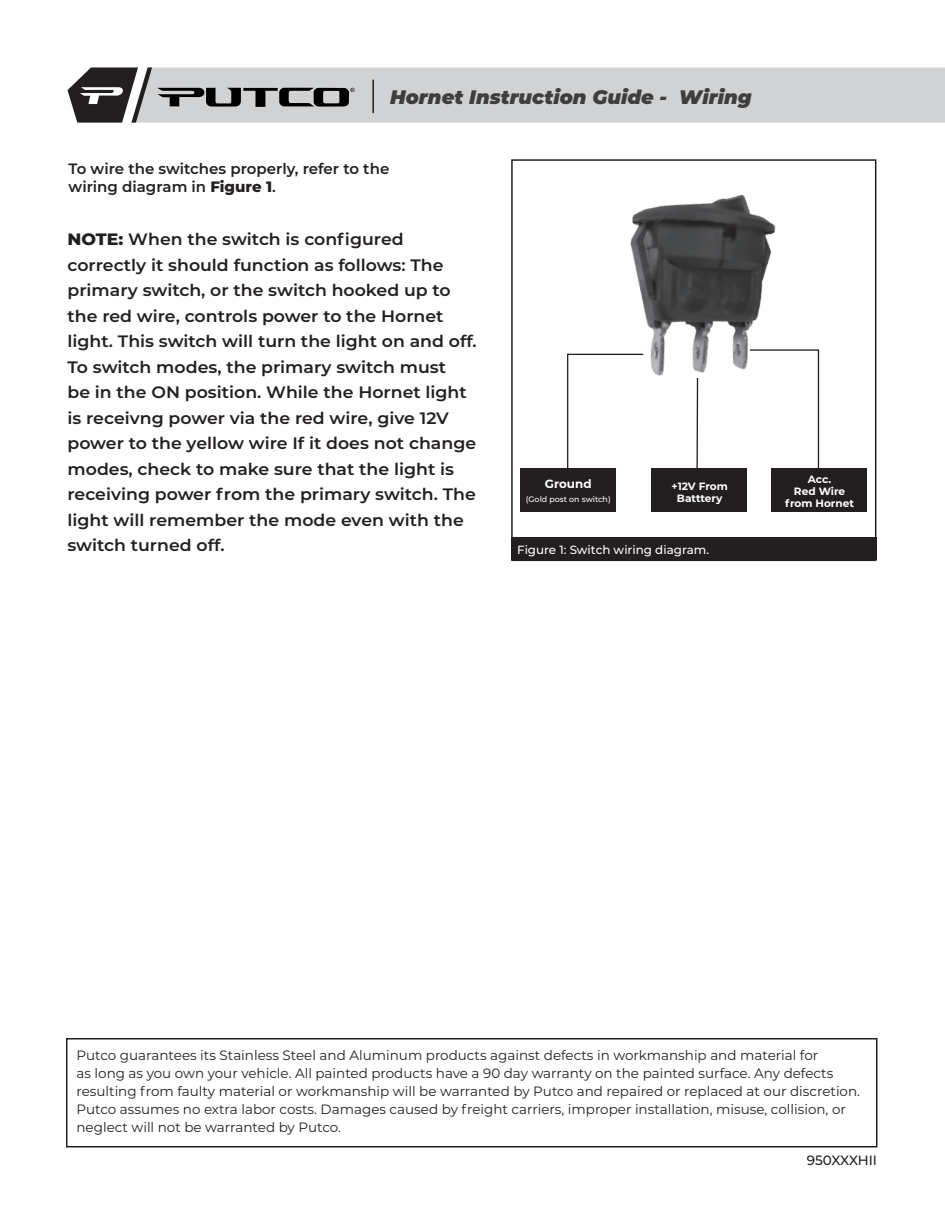
<style>
.page{position:relative;width:945px;height:1215px;background:#fff}
.page>*{position:absolute;margin:0;border:0;box-sizing:border-box;transform-origin:0 0}
.t1{font:italic 900 19.5px "Montserrat";color:#3e3e3f}
.t2{font:600 16.5px/25.5px "Montserrat";color:#231f20;scale:1.05 1}
.t3{font:600 15px/18px "Montserrat";color:#231f20}
.t4{font:13.5px/18px "Montserrat";color:#231f20}
.t5{font:500 13.5px "Montserrat";letter-spacing:-.01em;color:#231f20}
.t6{font:500 11.85px "Montserrat";color:#fff}
.t7{font:700 11.85px "Montserrat";color:#fff}
.t8{font:700 10.5px "Montserrat";color:#fff}
.t9{font:500 7.95px "Montserrat";color:#fff}
.s1{font-weight:800}
</style>
<div class="page">
<svg style="left:67px;top:67px;width:878px;height:56px;background:#bebfc1"></svg>
<hr style="left:372px;top:80px;width:2px;height:33px;background:#231f20">
<div style="left:66px;top:1038px;width:812px;height:110px;border:2px solid #231f20"></div>
<img style="left:520px;top:194px;width:256px;height:318px">
<div style="left:511px;top:159px;width:365px;height:402px;border:2px solid #231f20"></div>
<div style="left:511px;top:537px;width:366px;height:23px;background:#231f20"></div>
<div style="left:520px;top:468px;width:96px;height:43px;background:#231f20"></div>
<svg style="left:566px;top:353px;width:78px;height:117px"></svg>
<hr style="left:696px;top:378px;width:2px;height:90px;background:#231f20">
<div style="left:652px;top:468px;width:95px;height:44px;background:#231f20"></div>
<div style="left:771px;top:468px;width:96px;height:44px;background:#231f20"></div>
<svg style="left:749px;top:349px;width:71px;height:121px"></svg>
<p class="t1" style="left:390px;top:82px;width:363px">Hornet Instruction Guide - Wiring</p>
<p class="t3" style="left:69px;top:159px;width:322px">To wire the switches properly, refer to the wiring diagram in <span class="s1">Figure 1</span>.</p>
<p class="t2" style="left:68px;top:226px;width:391px"><span class="s1">NOTE:</span> When the switch is configured correctly it should function as follows: The primary switch, or the switch hooked up to the red wire, controls power to the Hornet light. This switch will turn the light on and off.<br>To switch modes, the primary switch must<br>be in the ON position. While the Hornet light is receivng power via the red wire, give 12V power to the yellow wire If it does not change modes, check to make sure that the light is receiving power from the primary switch. The light will remember the mode even with the switch turned off.</p>
<p class="t7" style="left:545px;top:476px;width:48px">Ground</p>
<p class="t9" style="left:526px;top:493px;width:86px">(Gold post on switch)</p>
<p class="t8" style="left:672px;top:479px;width:58px">+12V From</p>
<p class="t8" style="left:677px;top:491px;width:47px">Batttery</p>
<p class="t6" style="left:517px;top:541px;width:193px">Figure 1: Switch wiring diagram.</p>
<p class="t8" style="left:808px;top:472px;width:25px">Acc.</p>
<p class="t8" style="left:794px;top:484px;width:53px">Red Wire</p>
<p class="t8" style="left:785px;top:496px;width:70px">from Hornet</p>
<p class="t4" style="left:76px;top:1046px;width:785px">Putco guarantees its Stainless Steel and Aluminum products against defects in workmanship and material for<br>as long as you own your vehicle. All painted products have a 90 day warranty on the painted surface. Any defects resulting from faulty material or workmanship will be warranted by Putco and repaired or replaced at our discretion.<br>Putco assumes no extra labor costs. Damages caused by freight carriers, improper installation, misuse, collision, or neglect will not be warranted by Putco.</p>
<p class="t5" style="left:807px;top:1151px;width:72px">950XXXHII</p>
</div>
